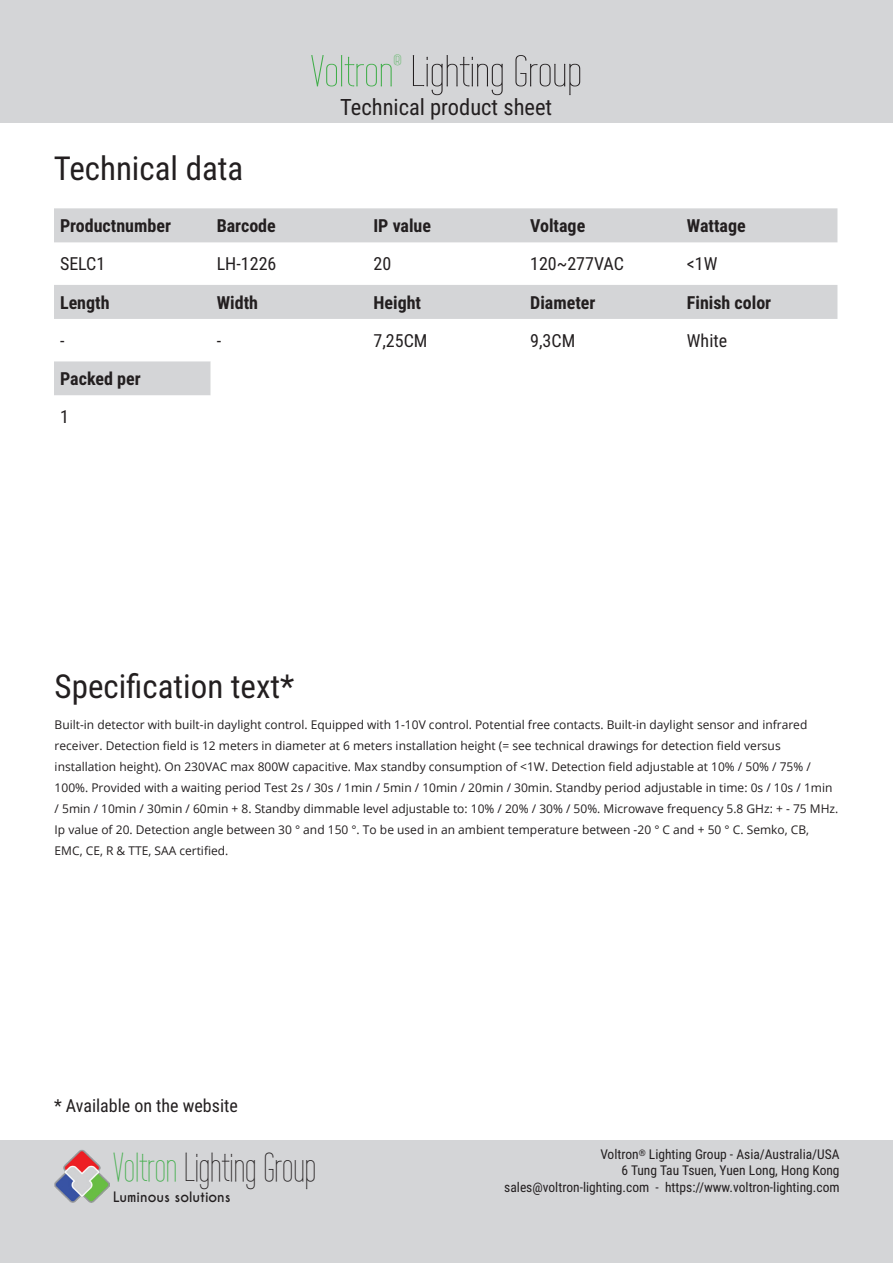
<style>
.page{position:relative;width:893px;height:1263px;background:#fff}
.page>*{position:absolute;margin:0;border:0;box-sizing:border-box;transform-origin:0 0}
.t1{font:43.5px "Wire One";color:#231f20;scale:1.2 1}
.t2{font:40.5px "Wire One";color:#231f20}
.t3{font:33px "Roboto Condensed";color:#231f20}
.t4{font:22.5px "Roboto Condensed";color:#231f20}
.t5{font:700 18px "Roboto Condensed";color:#231f20}
.t6{font:18px "Roboto Condensed";color:#231f20}
.t7{font:15px "Wire One";color:#40ae49;scale:1.2 1}
.t8{font:13.5px/16.5px "Roboto Condensed";color:#231f20;text-align:right}
.t9{font:700 13.5px "Caviar Dreams";color:#231f20}
.t10{font:12px/21px "Open Sans";color:#231f20}
.s1{color:#40ae49}
</style>
<div class="page">
<div style="left:0;top:1141px;width:893px;height:122px;background:#d4d5d7"></div>
<img style="left:55px;top:1150px;width:54px;height:53px">
<div style="left:0;top:0;width:893px;height:122px;background:#d4d5d7"></div>
<div style="left:54px;top:208px;width:783px;height:34px;background:#d4d5d7"></div>
<svg style="left:54px;top:285px;width:783px;height:110px"></svg>
<svg style="left:211px;top:361px;width:626px;height:34px"></svg>
<h3 class="t3" style="left:54px;top:145px;width:191px">Technical data</h3>
<p class="t7" style="left:394px;top:52px;width:8px">®</p>
<h3 class="t4" style="left:340px;top:91px;width:213px">Technical product sheet</h3>
<h1 class="t1" style="left:311px;top:47px;width:228px"><span class="s1">Voltron</span> Lighting Group</h1>
<h3 class="t5" style="left:60px;top:213px;width:113px">Productnumber</h3>
<h3 class="t5" style="left:217px;top:213px;width:61px">Barcode</h3>
<h3 class="t5" style="left:373px;top:213px;width:59px">IP value</h3>
<h3 class="t5" style="left:530px;top:213px;width:57px">Voltage</h3>
<h3 class="t5" style="left:687px;top:213px;width:60px">Wattage</h3>
<h3 class="t6" style="left:60px;top:251px;width:47px">SELC1</h3>
<h3 class="t6" style="left:217px;top:251px;width:61px">LH-1226</h3>
<h3 class="t6" style="left:373px;top:251px;width:19px">20</h3>
<h3 class="t6" style="left:530px;top:251px;width:95px">120~277VAC</h3>
<h3 class="t6" style="left:687px;top:251px;width:32px">&lt;1W</h3>
<h3 class="t5" style="left:60px;top:290px;width:51px">Length</h3>
<h3 class="t5" style="left:217px;top:290px;width:43px">Width</h3>
<h3 class="t5" style="left:373px;top:290px;width:49px">Height</h3>
<h3 class="t5" style="left:530px;top:290px;width:67px">Diameter</h3>
<h3 class="t5" style="left:687px;top:290px;width:86px">Finish color</h3>
<h3 class="t6" style="left:60px;top:328px;width:6px">-</h3>
<h3 class="t6" style="left:217px;top:328px;width:6px">-</h3>
<h3 class="t6" style="left:373px;top:328px;width:55px">7,25CM</h3>
<h3 class="t6" style="left:530px;top:328px;width:47px">9,3CM</h3>
<h3 class="t6" style="left:687px;top:328px;width:42px">White</h3>
<h3 class="t5" style="left:60px;top:366px;width:82px">Packed per</h3>
<h3 class="t6" style="left:60px;top:404px;width:10px">1</h3>
<h3 class="t3" style="left:55px;top:663px;width:241px">Specification text*</h3>
<p class="t10" style="left:55px;top:714px;width:785px">Built-in detector with built-in daylight control. Equipped with 1-10V control. Potential free contacts. Built-in daylight sensor and infrared receiver. Detection field is 12 meters in diameter at 6 meters installation height (= see technical drawings for detection field versus installation height). On 230VAC max 800W capacitive. Max standby consumption of &lt;1W. Detection field adjustable at 10% / 50% / 75% / 100%. Provided with a waiting period Test 2s / 30s / 1min / 5min / 10min / 20min / 30min. Standby period adjustable in time: 0s / 10s / 1min / 5min / 10min / 30min / 60min + 8. Standby dimmable level adjustable to: 10% / 20% / 30% / 50%. Microwave frequency 5.8 GHz: + - 75 MHz.<br>Ip value of 20. Detection angle between 30 ° and 150 °. To be used in an ambient temperature between -20 ° C and + 50 ° C. Semko, CB, EMC, CE, R &amp; TTE, SAA certified.</p>
<h3 class="t6" style="left:54px;top:1093px;width:185px">* Available on the website</h3>
<h2 class="t2" style="left:113px;top:1145px;width:204px"><span class="s1">Voltron</span> Lighting Group</h2>
<p class="t9" style="left:113px;top:1189px;width:119px">Luminous solutions</p>
<p class="t8" style="left:504px;top:1145px;width:337px">Voltron<sup>®</sup> Lighting Group - Asia/Australia/USA<br>6 Tung Tau Tsuen, Yuen Long, Hong Kong sales@voltron-lighting.com - https://www.voltron-lighting.com</p>
</div>
